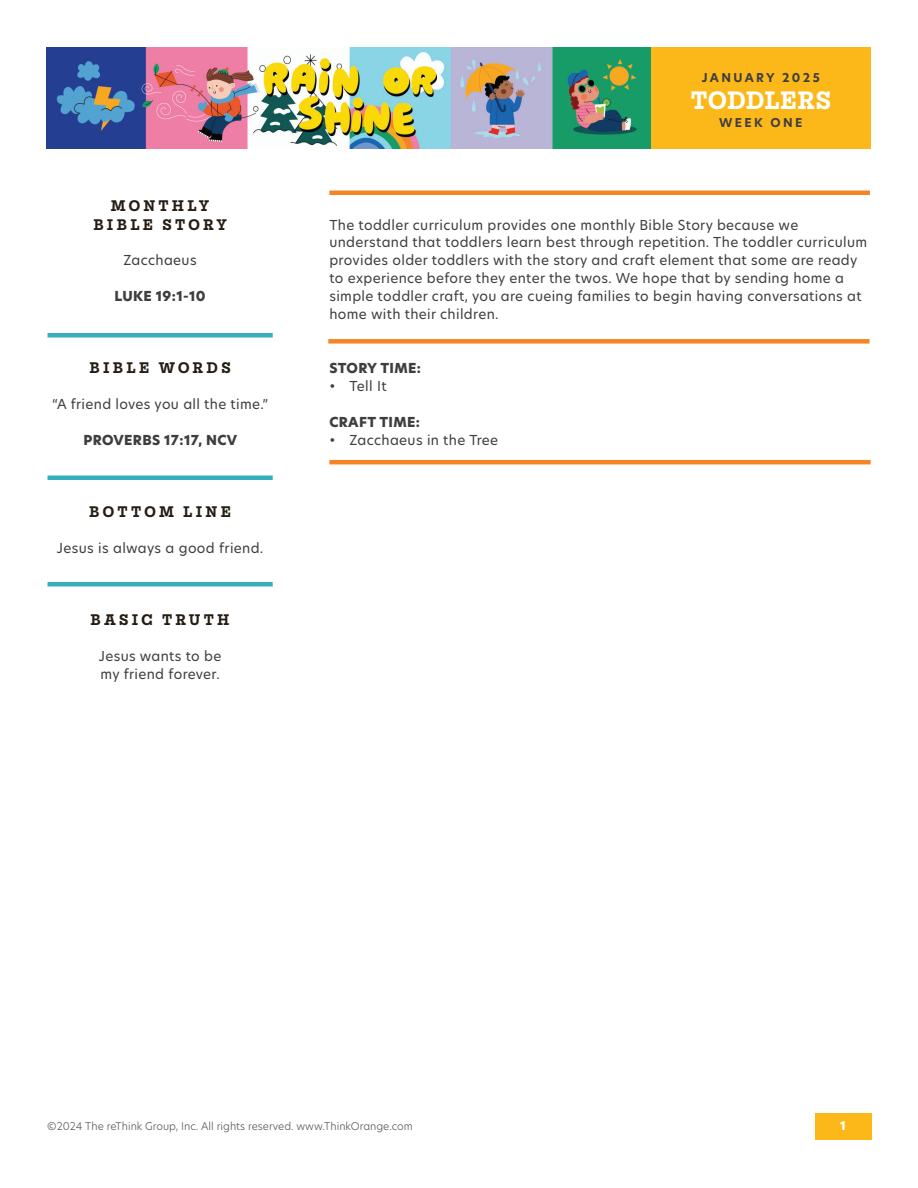
<style>
.page{position:relative;width:918px;height:1188px;background:#fff}
.page>*{position:absolute;margin:0;border:0;box-sizing:border-box;transform-origin:0 0}
.t1{font:700 27px "Mortise";letter-spacing:.02em;color:#fff}
.t2{font:700 16.5px/18px "Mortise";letter-spacing:.2em;color:#251d13;text-align:center}
.t3{font:13.5px/18px "New Hero";letter-spacing:.025em;color:#3e3e3f}
.t4{font:800 13.5px "New Hero";letter-spacing:.025em;color:#3e3e3f}
.t5{font:700 12px "New Hero";letter-spacing:.2em;color:#3e3e3f}
.t6{font:800 12px "New Hero";color:#fff}
.t7{font:300 10.5px "New Hero";color:#585a5c}
</style>
<div class="page">
<img style="left:46px;top:47px;width:605px;height:101px">
<div style="left:651px;top:47px;width:220px;height:102px;background:#fcb818"></div>
<div style="left:48px;top:333px;width:225px;height:5px;background:#36aebd"></div>
<hr style="left:48px;top:476px;width:225px;height:4px;background:#36aebd">
<hr style="left:48px;top:582px;width:225px;height:4px;background:#36aebd">
<div style="left:815px;top:1113px;width:57px;height:27px;background:#fcb818"></div>
<div style="left:329px;top:190px;width:541px;height:5px;background:#f58425"></div>
<div style="left:328px;top:339px;width:542px;height:5px;background:#f58425"></div>
<hr style="left:329px;top:460px;width:542px;height:4px;background:#f58425">
<p class="t2" style="left:93px;top:198px;width:135px">MONTHLY<br>BIBLE STORY</p>
<p class="t3" style="left:124px;top:251px;width:75px">Zacchaeus</p>
<p class="t4" style="left:115px;top:287px;width:93px">LUKE 19:1-10</p>
<p class="t2" style="left:90px;top:360px;width:143px">BIBLE WORDS</p>
<p class="t3" style="left:52px;top:395px;width:218px">“A friend loves you all the time.”</p>
<p class="t4" style="left:83px;top:431px;width:156px">PROVERBS 17:17, NCV</p>
<p class="t2" style="left:89px;top:504px;width:143px">BOTTOM LINE</p>
<p class="t3" style="left:57px;top:539px;width:208px">Jesus is always a good friend.</p>
<p class="t2" style="left:91px;top:612px;width:141px">BASIC TRUTH</p>
<p class="t3" style="left:99px;top:647px;width:124px">Jesus wants to be my friend forever.</p>
<p class="t5" style="left:702px;top:69px;width:119px">JANUARY 2025</p>
<h1 class="t1" style="left:691px;top:86px;width:142px">TODDLERS</h1>
<p class="t5" style="left:719px;top:114px;width:85px">WEEK ONE</p>
<p class="t3" style="left:329px;top:215px;width:539px">The toddler curriculum provides one monthly Bible Story because we understand that toddlers learn best through repetition. The toddler curriculum provides older toddlers with the story and craft element that some are ready to experience before they enter the twos. We hope that by sending home a simple toddler craft, you are cueing families to begin having conversations at home with their children.</p>
<p class="t4" style="left:329px;top:359px;width:93px">STORY TIME:</p>
<p class="t3" style="left:329px;top:377px;width:59px">• Tell It</p>
<p class="t4" style="left:329px;top:413px;width:92px">CRAFT TIME:</p>
<p class="t3" style="left:329px;top:431px;width:170px">• Zacchaeus in the Tree</p>
<p class="t7" style="left:47px;top:1118px;width:367px">©2024 The reThink Group, Inc. All rights reserved. www.ThinkOrange.com</p>
<p class="t6" style="left:840px;top:1117px;width:7px">1</p>
</div>
